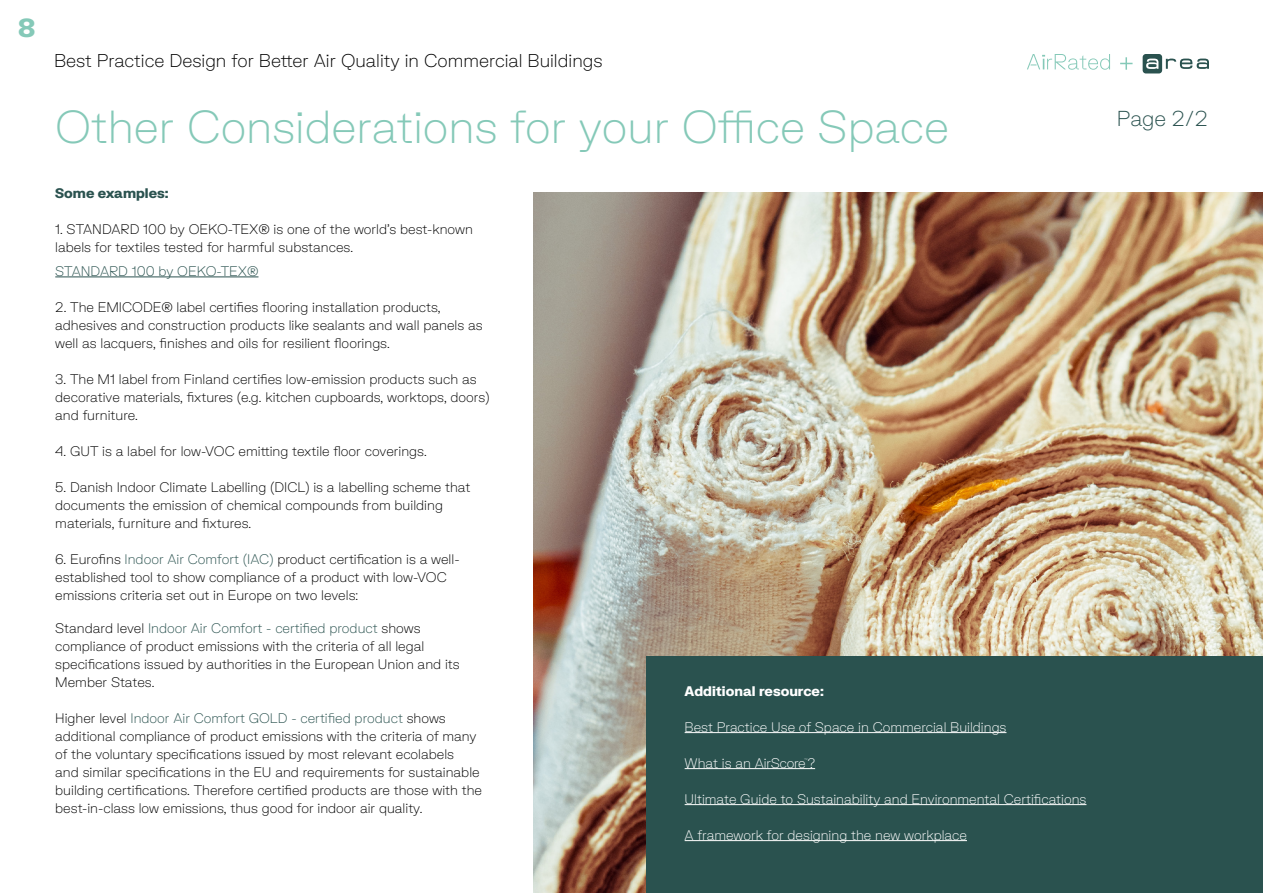
<style>
.page{position:relative;width:1263px;height:893px;background:#fff}
.page>*{position:absolute;margin:0;border:0;box-sizing:border-box;transform-origin:0 0}
.t1{font:100 45px "Air Rated";color:#85c9b8}
.t2{font:900 25.5px "Air Rated";color:#85c9b8}
.t3{font:100 21px "Air Rated";color:#2a524f}
.t4{font:100 18px "Air Rated";color:#000}
.t5{font:100 13.5px/18px "Air Rated";color:#000}
.t6{font:100 13.5px "Air Rated";color:#fff}
.t7{font:100 13.5px "Air Rated";color:#2a524f}
.t8{font:900 13.5px "Air Rated";color:#fff}
.t9{font:900 13.5px "Air Rated";color:#2a524f}
.s1{color:#2a524f}
</style>
<div class="page">
<img style="left:533px;top:192px;width:730px;height:701px">
<div style="left:646px;top:657px;width:617px;height:236px;background:#2a524f"></div>
<hr style="left:55px;top:277px;width:203px;height:1px;background:#2a524f">
<hr style="left:685px;top:732px;width:321px;height:1px;background:#fff">
<hr style="left:685px;top:768px;width:130px;height:1px;background:#fff">
<hr style="left:685px;top:804px;width:401px;height:1px;background:#fff">
<hr style="left:685px;top:840px;width:282px;height:1px;background:#fff">
<svg style="left:1027px;top:54px;width:83px;height:16px"></svg>
<svg style="left:1120px;top:57px;width:12px;height:13px"></svg>
<svg style="left:1143px;top:54px;width:66px;height:19px"></svg>
<h2 class="t2" style="left:18px;top:9px;width:19px">8</h2>
<h3 class="t4" style="left:54px;top:47px;width:550px">Best Practice Design for Better Air Quality in Commercial Buildings</h3>
<h1 class="t1" style="left:55px;top:93px;width:895px">Other Considerations for your Office Space</h1>
<p class="t9" style="left:55px;top:183px;width:115px">Some examples:</p>
<p class="t5" style="left:55px;top:219px;width:419px">1. STANDARD 100 by OEKO-TEX® is one of the world’s best-known labels for textiles tested for harmful substances.</p>
<p class="t7" style="left:55px;top:261px;width:205px">STANDARD 100 by OEKO-TEX®</p>
<p class="t5" style="left:55px;top:297px;width:429px">2. The EMICODE® label certifies flooring installation products, adhesives and construction products like sealants and wall panels as well as lacquers, finishes and oils for resilient floorings.</p>
<p class="t5" style="left:55px;top:369px;width:436px">3. The M1 label from Finland certifies low-emission products such as decorative materials, fixtures (e.g. kitchen cupboards, worktops, doors) and furniture.</p>
<p class="t5" style="left:55px;top:441px;width:373px">4. GUT is a label for low-VOC emitting textile floor coverings.</p>
<p class="t5" style="left:55px;top:477px;width:417px">5. Danish Indoor Climate Labelling (DICL) is a labelling scheme that documents the emission of chemical compounds from building materials, furniture and fixtures.</p>
<p class="t5" style="left:55px;top:549px;width:406px">6. Eurofins <span class="s1">Indoor Air Comfort (IAC)</span> product certification is a well&shy;established tool to show compliance of a product with low-VOC emissions criteria set out in Europe on two levels:</p>
<p class="t5" style="left:55px;top:618px;width:406px">Standard level <span class="s1">Indoor Air Comfort - certified product</span> shows compliance of product emissions with the criteria of all legal specifications issued by authorities in the European Union and its Member States.</p>
<p class="t5" style="left:55px;top:708px;width:428px">Higher level <span class="s1">Indoor Air Comfort GOLD - certified product</span> shows additional compliance of product emissions with the criteria of many of the voluntary specifications issued by most relevant ecolabels<br>and similar specifications in the EU and requirements for sustainable building certifications. Therefore certified products are those with the best-in-class low emissions, thus good for indoor air quality.</p>
<p class="t8" style="left:685px;top:680px;width:141px">Additional resource:</p>
<p class="t6" style="left:685px;top:717px;width:323px">Best Practice Use of Space in Commercial Buildings</p>
<p class="t6" style="left:685px;top:753px;width:132px">What is an AirScore?</p>
<p class="t6" style="left:685px;top:789px;width:403px">Ultimate Guide to Sustainability and Environmental Certifications</p>
<p class="t6" style="left:685px;top:825px;width:284px">A framework for designing the new workplace</p>
<h3 class="t3" style="left:1117px;top:102px;width:92px">Page 2/2</h3>
</div>
